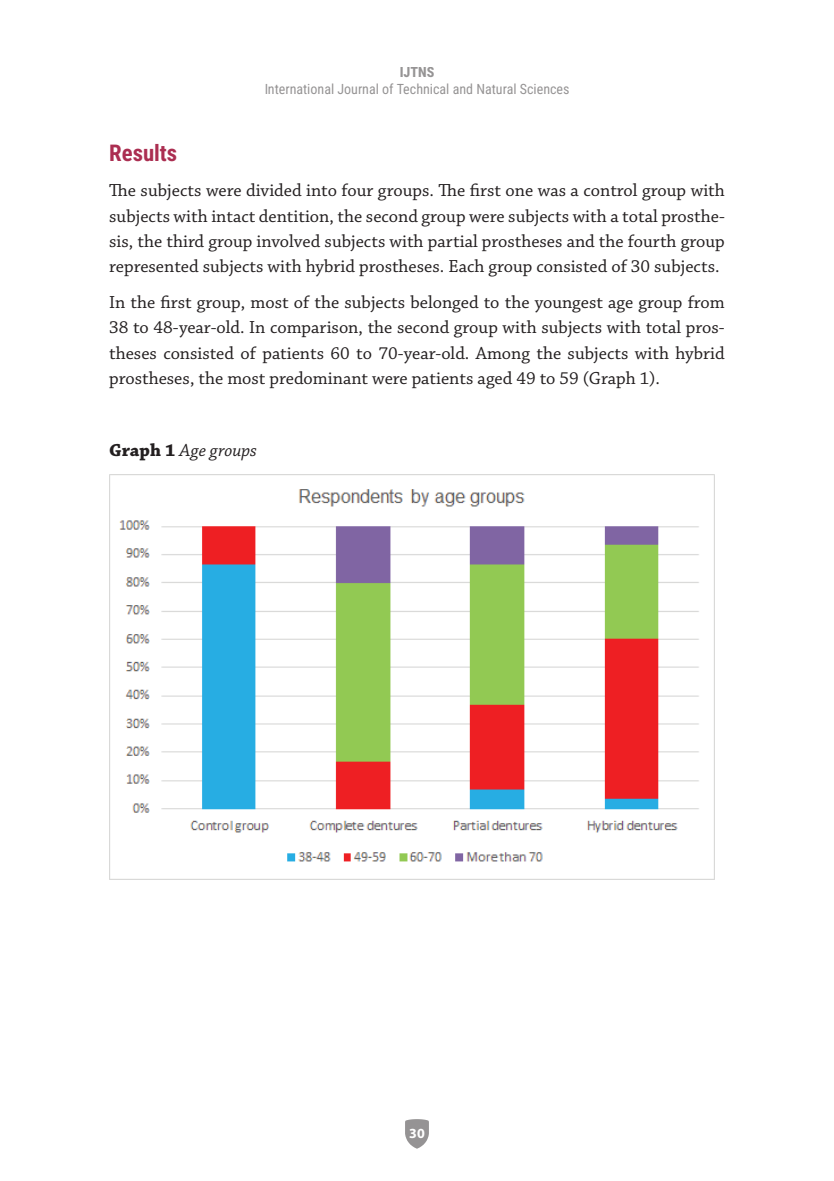
<style>
.page{position:relative;width:834px;height:1181px;background:#fff}
.page>*{position:absolute;margin:0;border:0;box-sizing:border-box;transform-origin:0 0}
.t1{font:700 22.75px "Roboto Condensed";color:#ab2e51}
.t2{font:18.38px/25.4px "Chaparral Pro";color:#231f20;text-align:justify}
.t3{font:italic 18.38px "Chaparral Pro";letter-spacing:.005em;color:#231f20}
.t4{font:14px "Roboto Condensed";color:#231f20}
.t5{font:800 14px "Roboto Condensed";color:#231f20}
.t6{font:700 14px "Myriad Pro";color:#fff}
.s1{font-weight:700;font-style:normal}
</style>
<div class="page">
<svg style="left:405px;top:1119px;width:24px;height:29px"></svg>
<img style="left:109px;top:474px;width:605px;height:405px">
<p class="t5" style="left:399px;top:62px;width:36px">IJTNS</p>
<p class="t4" style="left:264px;top:79px;width:306px">International Journal of Technical and Natural Sciences</p>
<p class="t1" style="left:109px;top:137px;width:70px">Results</p>
<p class="t2" style="left:109px;top:178px;width:617px">The subjects were divided into four groups. The first one was a control group with subjects with intact dentition, the second group were subjects with a total prosthe&shy;sis, the third group involved subjects with partial prostheses and the fourth group represented subjects with hybrid prostheses. Each group consisted of 30 subjects.</p>
<p class="t2" style="left:109px;top:290px;width:617px">In the first group, most of the subjects belonged to the youngest age group from 38 to 48-year-old. In comparison, the second group with subjects with total pros&shy;theses consisted of patients 60 to 70-year-old. Among the subjects with hybrid prostheses, the most predominant were patients aged 49 to 59 (Graph 1).</p>
<p class="t3" style="left:109px;top:440px;width:149px"><span class="s1">Graph 1</span> Age groups</p>
<p class="t6" style="left:409px;top:1124px;width:17px">30</p>
</div>
